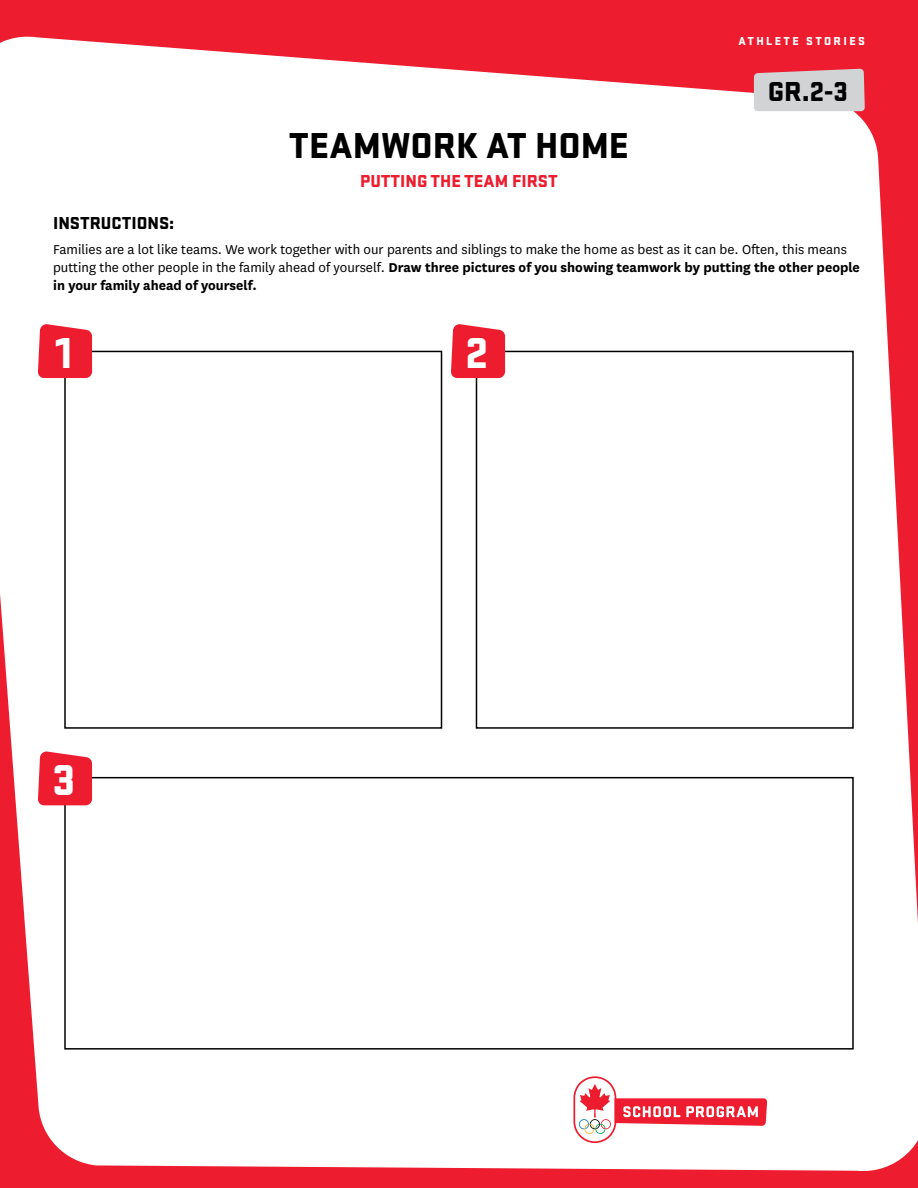
<style>
.page{position:relative;width:918px;height:1188px;background:#ed1c2f}
.page>*{position:absolute;margin:0;border:0;box-sizing:border-box;transform-origin:0 0}
.Titre_rouge_-_text_s{font:900 45px "Stratum 2";color:#fff}
.Titre_-_blanc{font:900 37.5px "Stratum 2";color:#000}
.t1{font:900 28.5px "Stratum 2";color:#000}
.Titre_rouge_-_text_s-2{font:900 18px "Stratum 2";color:#ed1c2f}
.Titre_noir{font:900 18px "Stratum 2";color:#000}
.Titre_noir-2{font:15px/18px "National";color:#000}
.t2{font:900 12px "Stratum 2";letter-spacing:.2em;color:#fff}
.s1{font-weight:700}
</style>
<div class="page">
<div style="left:0;top:36px;width:918px;height:1135px;background:#fff"></div>
<svg style="left:573px;top:1076px;width:194px;height:67px"></svg>
<div style="left:64px;top:351px;width:378px;height:378px;border:2px solid #000"></div>
<div style="left:476px;top:351px;width:378px;height:378px;border:2px solid #000"></div>
<div style="left:64px;top:777px;width:790px;height:273px;border:2px solid #000"></div>
<svg style="left:38px;top:324px;width:54px;height:54px"></svg>
<svg style="left:38px;top:751px;width:54px;height:54px"></svg>
<svg style="left:451px;top:324px;width:54px;height:54px"></svg>
<div style="left:754px;top:69px;width:111px;height:42px;background:#d1d3d5"></div>
<p class="t2" style="left:738px;top:33px;width:128px">ATHLETE STORIES</p>
<p class="Titre_-_blanc" style="left:289px;top:118px;width:342px">TEAMWORK AT HOME</p>
<p class="Titre_rouge_-_text_s-2" style="left:360px;top:168px;width:199px">PUTTING THE TEAM FIRST</p>
<p class="t1" style="left:768px;top:71px;width:82px">GR.2-3</p>
<p class="Titre_noir" style="left:53px;top:210px;width:123px">INSTRUCTIONS:</p>
<p class="Titre_noir-2" style="left:53px;top:239px;width:808px">Families are a lot like teams. We work together with our parents and siblings to make the home as best as it can be. Often, this means putting the other people in the family ahead of yourself. <span class="s1">Draw three pictures of you showing teamwork by putting the other people in your family ahead of yourself.</span></p>
<p class="Titre_rouge_-_text_s" style="left:55px;top:320px;width:19px">1</p>
<p class="Titre_rouge_-_text_s" style="left:53px;top:747px;width:24px">3</p>
<p class="Titre_rouge_-_text_s" style="left:466px;top:320px;width:25px">2</p>
</div>
